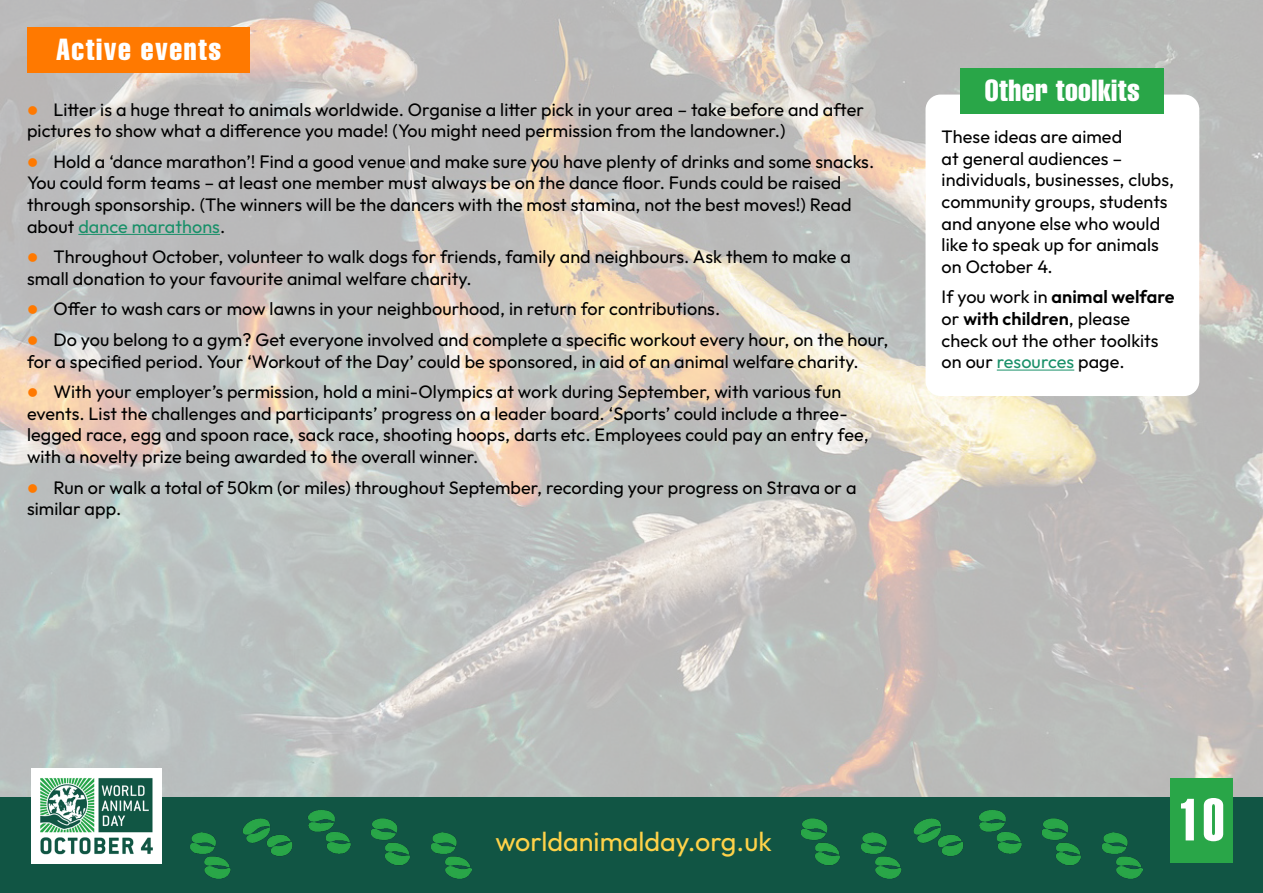
<style>
.page{position:relative;width:1263px;height:893px;background:#fff}
.page>*{position:absolute;margin:0;border:0;box-sizing:border-box;transform-origin:0 0}
.t1{font:58.5px "Helvetica LT Std Extra Comp";color:#fff}
.t2{font:30px "Helvetica LT Std Comp";letter-spacing:.015em;color:#fff}
.t3{font:30px "Helvetica LT Std Comp";letter-spacing:.05em;color:#fff}
.t4{font:27px "Outfit";color:#ffd249}
.t5{font:18px/21.6px "Outfit";letter-spacing:.005em;color:#000}
.s1{color:#ff7900}
.s2{color:#199069}
.s3{font-weight:600}
</style>
<div class="page">
<img style="left:0;top:0;width:1263px;height:797px">
<div style="left:0;top:797px;width:1263px;height:96px;background:#154"></div>
<img style="left:31px;top:768px;width:131px;height:95px">
<div style="left:1170px;top:778px;width:63px;height:85px;background:#29a648"></div>
<div style="left:28px;top:27px;width:222px;height:45px;background:#ff7900"></div>
<img style="left:800px;top:809px;width:342px;height:70px">
<img style="left:190px;top:809px;width:281px;height:70px">
<hr style="left:78px;top:234px;width:142px;height:1px;background:#199069">
<div style="left:925px;top:95px;width:274px;height:301px;background:#fff;border-radius:15px"></div>
<div style="left:960px;top:69px;width:204px;height:45px;background:#29a648"></div>
<hr style="left:997px;top:370px;width:77px;height:1px;background:#199069">
<p class="t3" style="left:56px;top:30px;width:167px">Active events</p>
<p class="t5" style="left:27px;top:99px;width:838px"><span class="s1">●</span> Litter is a huge threat to animals worldwide. Organise a litter pick in your area – take before and after pictures to show what a difference you made! (You might need permission from the landowner.)</p>
<p class="t5" style="left:27px;top:151px;width:849px"><span class="s1">●</span> Hold a ‘dance marathon’! Find a good venue and make sure you have plenty of drinks and some snacks.<br>You could form teams – at least one member must always be on the dance floor. Funds could be raised through sponsorship. (The winners will be the dancers with the most stamina, not the best moves!) Read about <span class="s2">dance marathons</span>.</p>
<p class="t5" style="left:27px;top:247px;width:825px"><span class="s1">●</span> Throughout October, volunteer to walk dogs for friends, family and neighbours. Ask them to make a small donation to your favourite animal welfare charity.</p>
<p class="t5" style="left:27px;top:299px;width:695px"><span class="s1">●</span> Offer to wash cars or mow lawns in your neighbourhood, in return for contributions.</p>
<p class="t5" style="left:27px;top:329px;width:863px"><span class="s1">●</span> Do you belong to a gym? Get everyone involved and complete a specific workout every hour, on the hour, for a specified period. Your ‘Workout of the Day’ could be sponsored, in aid of an animal welfare charity.</p>
<p class="t5" style="left:27px;top:382px;width:843px"><span class="s1">●</span> With your employer’s permission, hold a mini-Olympics at work during September, with various fun events. List the challenges and participants’ progress on a leader board. ‘Sports’ could include a three&shy;legged race, egg and spoon race, sack race, shooting hoops, darts etc. Employees could pay an entry fee, with a novelty prize being awarded to the overall winner.</p>
<p class="t5" style="left:27px;top:477px;width:831px"><span class="s1">●</span> Run or walk a total of 50km (or miles) throughout September, recording your progress on Strava or a similar app.</p>
<p class="t2" style="left:985px;top:71px;width:157px">Other toolkits</p>
<p class="t5" style="left:941px;top:127px;width:234px">These ideas are aimed<br>at general audiences – individuals, businesses, clubs, community groups, students and anyone else who would like to speak up for animals on October 4.</p>
<p class="t5" style="left:941px;top:287px;width:234px">If you work in <span class="s3">animal welfare </span>or <span class="s3">with children</span>, please check out the other toolkits on our <span class="s2">resources</span> page.</p>
<p class="t4" style="left:495px;top:825px;width:278px">worldanimalday.org.uk</p>
<p class="t1" style="left:1179px;top:784px;width:47px">10</p>
</div>
